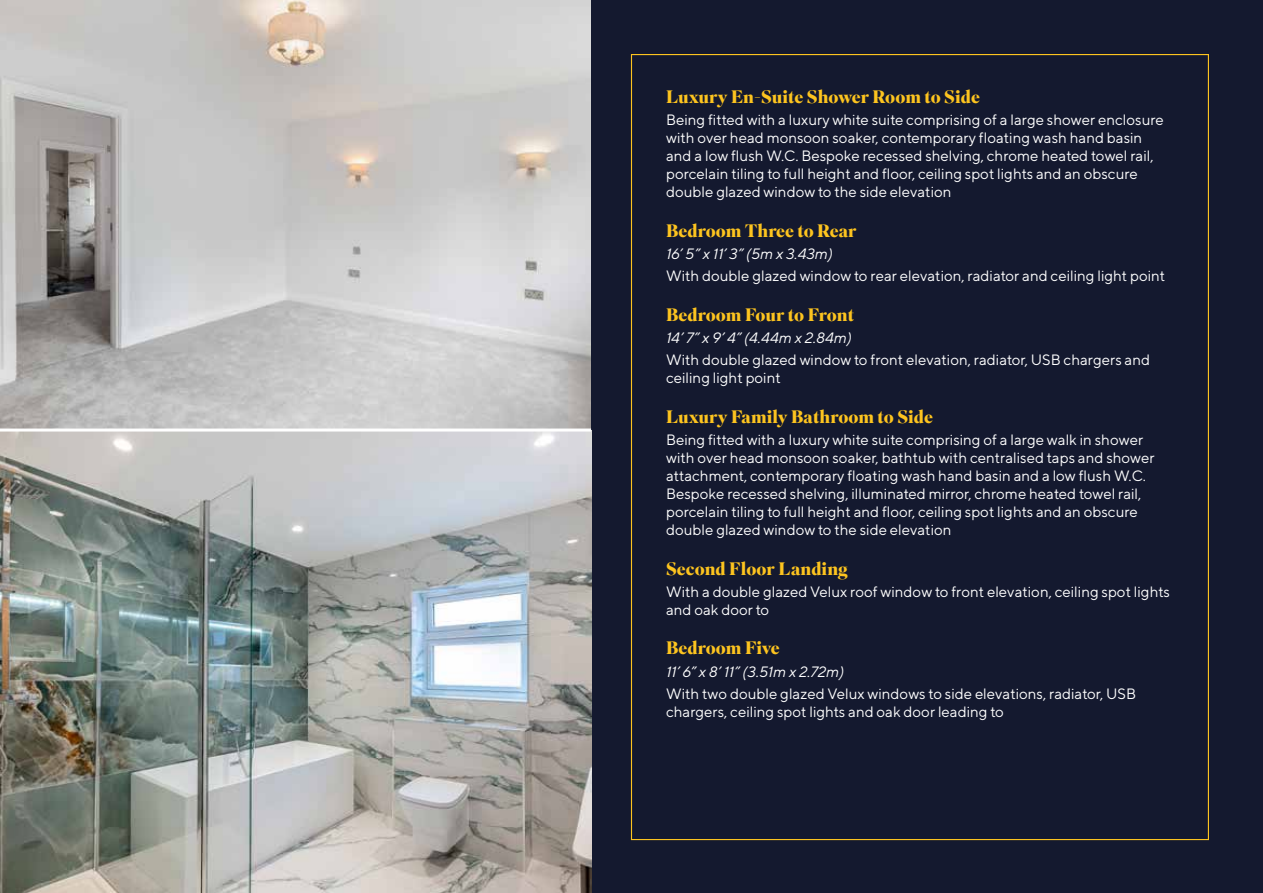
<style>
.page{position:relative;width:1263px;height:893px;background:#14192f}
.page>*{position:absolute;margin:0;border:0;box-sizing:border-box;transform-origin:0 0}
.t1{font:700 18px "Superior Title";color:#fdc41f}
.t2{font:15px/18px "TT Norms";color:#fff}
.t3{font:italic 15px "TT Norms";color:#fff}
</style>
<div class="page">
<img style="left:0;top:0;width:591px;height:429px">
<img style="left:0;top:432px;width:591px;height:461px">
<hr style="left:0;top:429px;width:591px;height:3px;background:#fff">
<p class="t1" style="left:666px;top:85px;width:315px">Luxury En-Suite Shower Room to Side</p>
<p class="t2" style="left:666px;top:110px;width:499px">Being fitted with a luxury white suite comprising of a large shower enclosure with over head monsoon soaker, contemporary floating wash hand basin and a low flush W.C. Bespoke recessed shelving, chrome heated towel rail, porcelain tiling to full height and floor, ceiling spot lights and an obscure double glazed window to the side elevation</p>
<p class="t1" style="left:666px;top:219px;width:192px">Bedroom Three to Rear</p>
<p class="t3" style="left:666px;top:244px;width:168px">16’ 5” x 11’ 3” (5m x 3.43m)</p>
<p class="t2" style="left:666px;top:266px;width:501px">With double glazed window to rear elevation, radiator and ceiling light point</p>
<p class="t1" style="left:666px;top:303px;width:189px">Bedroom Four to Front</p>
<p class="t3" style="left:666px;top:328px;width:187px">14’ 7” x 9’ 4” (4.44m x 2.84m)</p>
<p class="t2" style="left:666px;top:351px;width:485px">With double glazed window to front elevation, radiator, USB chargers and ceiling light point</p>
<p class="t1" style="left:666px;top:405px;width:268px">Luxury Family Bathroom to Side</p>
<p class="t2" style="left:666px;top:430px;width:490px">Being fitted with a luxury white suite comprising of a large walk in shower with over head monsoon soaker, bathtub with centralised taps and shower attachment, contemporary floating wash hand basin and a low flush W.C.<br>Bespoke recessed shelving, illuminated mirror, chrome heated towel rail, porcelain tiling to full height and floor, ceiling spot lights and an obscure double glazed window to the side elevation</p>
<p class="t1" style="left:666px;top:557px;width:183px">Second Floor Landing</p>
<p class="t2" style="left:666px;top:582px;width:505px">With a double glazed Velux roof window to front elevation, ceiling spot lights and oak door to</p>
<p class="t1" style="left:666px;top:637px;width:115px">Bedroom Five</p>
<p class="t3" style="left:666px;top:662px;width:180px">11’ 6” x 8’ 11” (3.51m x 2.72m)</p>
<p class="t2" style="left:666px;top:684px;width:471px">With two double glazed Velux windows to side elevations, radiator, USB chargers, ceiling spot lights and oak door leading to</p>
</div>
